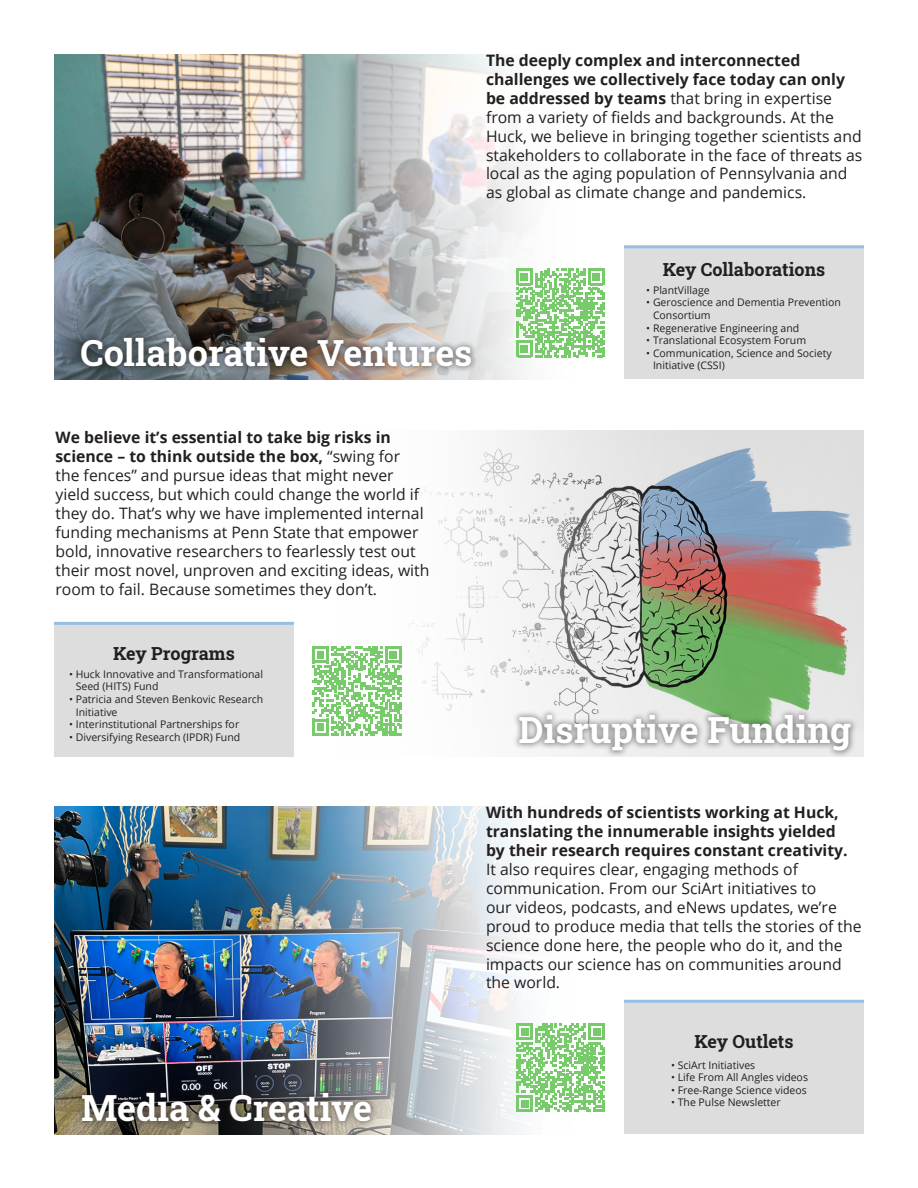
<style>
.page{position:relative;width:918px;height:1188px;background:#fff}
.page>*{position:absolute;margin:0;border:0;box-sizing:border-box;transform-origin:0 0}
.Badges_Photo_Header_-_Roboto{font:700 36px "Roboto Slab";color:#fff}
.Header_-_Roboto_Slab{font:700 18px "Roboto Slab";color:#231f20}
.Badges_Main_Paragraph{font:15.75px/18.9px "Open Sans";color:#231f20}
.t1{font:10.5px/12.6px "Open Sans";color:#231f20}
.s1{font-weight:700}
</style>
<div class="page">
<img style="left:54px;top:806px;width:468px;height:329px">
<div style="left:75px;top:1086px;width:303px;height:42px;background:#231f20;opacity:.5"></div>
<svg style="left:516px;top:1023px;width:89px;height:89px"></svg>
<div style="left:624px;top:1002px;width:240px;height:132px;background:#ddd"></div>
<hr style="left:624px;top:1000px;width:240px;height:3px;background:#96bee6">
<img style="left:411px;top:430px;width:453px;height:327px">
<div style="left:513px;top:709px;width:345px;height:50px;background:#231f20;opacity:.5"></div>
<svg style="left:312px;top:646px;width:90px;height:90px"></svg>
<div style="left:54px;top:625px;width:240px;height:132px;background:#ddd"></div>
<hr style="left:54px;top:622px;width:240px;height:3px;background:#96bee6">
<img style="left:54px;top:55px;width:525px;height:325px">
<div style="left:75px;top:331px;width:403px;height:43px;background:#231f20;opacity:.5"></div>
<svg style="left:516px;top:268px;width:89px;height:89px"></svg>
<div style="left:624px;top:247px;width:240px;height:132px;background:#ddd"></div>
<hr style="left:624px;top:245px;width:240px;height:3px;background:#96bee6">
<p class="Badges_Main_Paragraph" style="left:486px;top:50px;width:378px"><span class="s1">The deeply complex and interconnected challenges we collectively face today can only be addressed by teams</span> that bring in expertise from a variety of fields and backgrounds. At the Huck, we believe in bringing together scientists and stakeholders to collaborate in the face of threats as local as the aging population of Pennsylvania and as global as climate change and pandemics.</p>
<p class="Badges_Photo_Header_-_Roboto" style="left:80px;top:328px;width:394px">Collaborative Ventures</p>
<p class="Header_-_Roboto_Slab" style="left:663px;top:257px;width:164px">Key Collaborations</p>
<p class="t1" style="left:646px;top:283px;width:65px">• PlantVillage</p>
<p class="t1" style="left:653px;top:296px;width:190px;text-indent:-7px">• Geroscience and Dementia Prevention<br>Consortium</p>
<p class="t1" style="left:646px;top:321px;width:154px">• Regenerative Engineering and</p>
<p class="t1" style="left:646px;top:334px;width:161px">• Translational Ecosystem Forum</p>
<p class="t1" style="left:653px;top:346px;width:180px;text-indent:-7px">• Communication, Science and Society<br>Initiative (CSSI)</p>
<p class="Badges_Main_Paragraph" style="left:56px;top:428px;width:376px"><span class="s1">We believe it’s essential to take big risks in science – to think outside the box,</span> “swing for<br>the fences” and pursue ideas that might never yield success, but which could change the world if they do. That’s why we have implemented internal funding mechanisms at Penn State that empower bold, innovative researchers to fearlessly test out their most novel, unproven and exciting ideas, with room to fail. Because sometimes they don’t.</p>
<p class="Header_-_Roboto_Slab" style="left:113px;top:641px;width:123px">Key Programs</p>
<p class="t1" style="left:76px;top:667px;width:189px;text-indent:-7px">• Huck Innovative and Transformational<br>Seed (HITS) Fund</p>
<p class="t1" style="left:76px;top:693px;width:189px;text-indent:-7px">• Patricia and Steven Benkovic Research<br>Initiative</p>
<p class="t1" style="left:69px;top:718px;width:172px">• Interinstitutional Partnerships for</p>
<p class="t1" style="left:69px;top:730px;width:173px">• Diversifying Research (IPDR) Fund</p>
<p class="Badges_Photo_Header_-_Roboto" style="left:81px;top:1083px;width:293px">Media &amp; Creative</p>
<p class="Badges_Photo_Header_-_Roboto" style="left:519px;top:706px;width:334px">Disruptive Funding</p>
<p class="Badges_Main_Paragraph" style="left:486px;top:803px;width:377px"><span class="s1">With hundreds of scientists working at Huck, translating the innumerable insights yielded<br>by their research requires constant creativity.<br></span>It also requires clear, engaging methods of communication. From our SciArt initiatives to<br>our videos, podcasts, and eNews updates, we’re proud to produce media that tells the stories of the science done here, the people who do it, and the impacts our science has on communities around the world.</p>
<p class="Header_-_Roboto_Slab" style="left:694px;top:1030px;width:101px">Key Outlets</p>
<p class="t1" style="left:671px;top:1058px;width:86px">• SciArt Initiatives</p>
<p class="t1" style="left:671px;top:1071px;width:138px">• Life From All Angles videos</p>
<p class="t1" style="left:671px;top:1083px;width:137px">• Free-Range Science videos</p>
<p class="t1" style="left:671px;top:1096px;width:111px">• The Pulse Newsletter</p>
</div>
